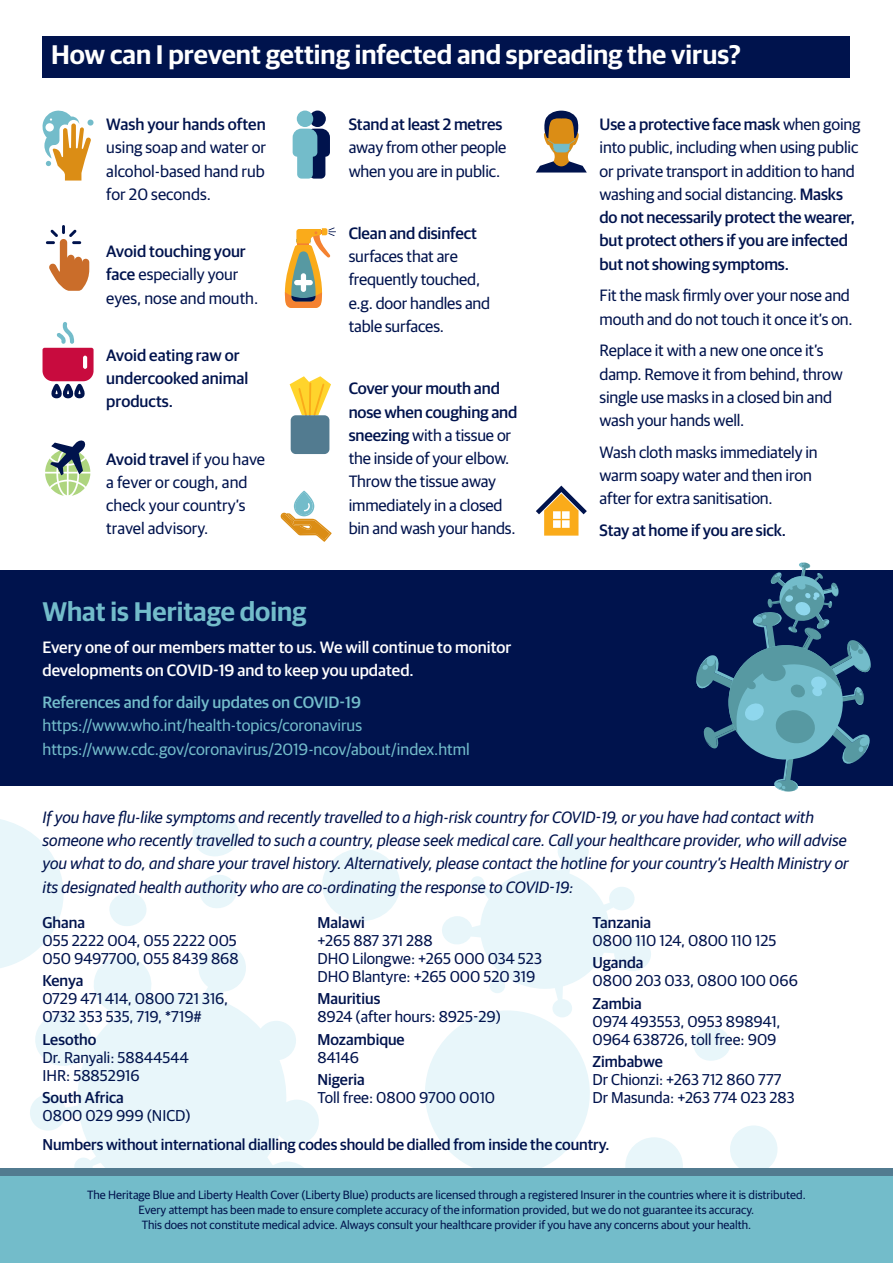
<style>
.page{position:relative;width:893px;height:1263px;background:#fff}
.page>*{position:absolute;margin:0;border:0;box-sizing:border-box;transform-origin:0 0}
.t1{font:600 27px "Guardian Sans";color:#fff}
.t2{font:600 27px "Guardian Sans";color:#73bcca}
.t3{font:16.5px/23.2px "Guardian Sans";letter-spacing:-.01em;color:#00134d}
.t4{font:italic 16.5px/23.2px "Guardian Sans";color:#00134d}
.t5{font:500 16.5px/23.2px "Guardian Sans";letter-spacing:-.01em;color:#00134d}
.t6{font:16.5px/23.2px "Guardian Sans";color:#73bcca}
.t7{font:500 16.5px/23.2px "Guardian Sans";color:#fff}
.t8{font:500 16.5px "Guardian Sans";color:#73bcca}
.t9{font:15.75px/18px "Guardian Sans";color:#00134d}
.t10{font:500 15.75px "Guardian Sans";letter-spacing:-.005em;color:#00134d}
.t11{font:12px/15px "Guardian Sans";color:#00134d;text-align:center}
.s1{font-weight:500}
.s2{font-weight:400}
</style>
<div class="page">
<svg style="left:0;top:819px;width:64px;height:149px"></svg>
<svg style="left:322px;top:849px;width:78px;height:72px"></svg>
<svg style="left:192px;top:814px;width:48px;height:42px"></svg>
<svg style="left:109px;top:893px;width:38px;height:33px"></svg>
<svg style="left:199px;top:875px;width:38px;height:33px"></svg>
<svg style="left:425px;top:837px;width:353px;height:331px"></svg>
<svg style="left:28px;top:944px;width:291px;height:224px;fill:#e8f6fa"></svg>
<div style="left:0;top:570px;width:893px;height:216px;background:#00134d"></div>
<div style="left:43px;top:36px;width:807px;height:42px;background:#00134d"></div>
<svg style="left:42px;top:110px;width:52px;height:71px"></svg>
<svg style="left:536px;top:111px;width:51px;height:62px"></svg>
<svg style="left:46px;top:225px;width:43px;height:66px"></svg>
<svg style="left:43px;top:322px;width:51px;height:76px"></svg>
<svg style="left:45px;top:440px;width:45px;height:56px"></svg>
<div style="left:309px;top:111px;width:17px;height:16px;background:#00134d;border-radius:50%"></div>
<div style="left:297px;top:111px;width:16px;height:16px;background:#73bcca;border-radius:50%"></div>
<svg style="left:293px;top:129px;width:37px;height:50px;background:#5f8ca7"></svg>
<svg style="left:285px;top:227px;width:51px;height:81px"></svg>
<svg style="left:290px;top:376px;width:41px;height:40px"></svg>
<div style="left:291px;top:415px;width:38px;height:39px;background:#527b90;border-radius:5px"></div>
<svg style="left:280px;top:491px;width:52px;height:51px"></svg>
<svg style="left:536px;top:486px;width:51px;height:50px"></svg>
<div style="left:0;top:1168px;width:893px;height:95px;background:#527b90"></div>
<div style="left:0;top:1177px;width:893px;height:86px;background:#73bcca"></div>
<svg style="left:696px;top:562px;width:175px;height:230px"></svg>
<h1 class="t1" style="left:51px;top:35px;width:691px">How can I prevent getting infected and spreading the virus?</h1>
<p class="t5" style="left:106px;top:111px;width:161px">Wash your hands often</p>
<p class="t3" style="left:106px;top:135px;width:161px;text-align:justify">using soap and water or alcohol-based hand rub for 20 seconds.</p>
<p class="t3" style="left:106px;top:238px;width:153px"><span class="s1">Avoid touching your face</span> especially your eyes, nose and mouth.</p>
<p class="t5" style="left:106px;top:342px;width:143px">Avoid eating raw or undercooked animal products.</p>
<p class="t3" style="left:106px;top:446px;width:160px"><span class="s1">Avoid travel</span> if you have a fever or cough, and check your country’s travel advisory.</p>
<p class="t5" style="left:349px;top:111px;width:155px">Stand at least 2 metres</p>
<p class="t3" style="left:349px;top:135px;width:159px">away from other people when you are in public.</p>
<p class="t5" style="left:349px;top:220px;width:130px">Clean and disinfect</p>
<p class="t3" style="left:349px;top:244px;width:143px">surfaces that are frequently touched, e.g. door handles and table surfaces.</p>
<p class="t3" style="left:349px;top:376px;width:170px"><span class="s1">Cover your mouth and nose when coughing and sneezing</span> with a tissue or the inside of your elbow.<br>Throw the tissue away immediately in a closed bin and wash your hands.</p>
<h1 class="t2" style="left:43px;top:592px;width:265px">What is Heritage doing</h1>
<p class="t7" style="left:43px;top:634px;width:470px">Every one of our members matter to us. We will continue to monitor developments on COVID-19 and to keep you updated.</p>
<p class="t8" style="left:43px;top:690px;width:320px">References and for daily updates on COVID-19</p>
<p class="t6" style="left:43px;top:713px;width:429px">https://www.who.int/health-topics/coronavirus https://www.cdc.gov/coronavirus/2019-ncov/about/index.html</p>
<p class="t5" style="left:600px;top:111px;width:262px">Use a protective face mask <span class="s2">when going into public, including when using public or private transport in addition to hand washing and social distancing.</span> Masks do not necessarily protect the wearer, but protect others if you are infected but not showing symptoms.</p>
<p class="t3" style="left:600px;top:283px;width:255px">Fit the mask firmly over your nose and mouth and do not touch it once it’s on.</p>
<p class="t3" style="left:600px;top:338px;width:245px">Replace it with a new one once it’s damp. Remove it from behind, throw single use masks in a closed bin and wash your hands well.</p>
<p class="t3" style="left:600px;top:439px;width:220px">Wash cloth masks immediately in warm soapy water and then iron after for extra sanitisation.</p>
<p class="t5" style="left:600px;top:517px;width:188px">Stay at home if you are sick.</p>
<p class="t4" style="left:43px;top:804px;width:808px">If you have flu-like symptoms and recently travelled to a high-risk country for COVID-19, or you have had contact with someone who recently travelled to such a country, please seek medical care. Call your healthcare provider, who will advise you what to do, and share your travel history. Alternatively, please contact the hotline for your country’s Health Ministry or its designated health authority who are co-ordinating the response to COVID-19:</p>
<p class="t10" style="left:43px;top:911px;width:44px">Ghana</p>
<p class="t9" style="left:43px;top:930px;width:198px">055 2222 004, 055 2222 005<br>050 9497700, 055 8439 868</p>
<p class="t10" style="left:43px;top:969px;width:42px">Kenya</p>
<p class="t9" style="left:43px;top:989px;width:187px">0729 471 414, 0800 721 316,<br>0732 353 535, 719, *719#</p>
<p class="t10" style="left:43px;top:1028px;width:55px">Lesotho</p>
<p class="t9" style="left:43px;top:1047px;width:148px">Dr. Ranyali: 58844544<br>IHR: 58852916</p>
<p class="t10" style="left:43px;top:1086px;width:83px">South Africa</p>
<p class="t9" style="left:43px;top:1105px;width:150px">0800 029 999 (NICD)</p>
<p class="t10" style="left:317px;top:911px;width:49px">Malawi</p>
<p class="t9" style="left:317px;top:930px;width:226px">+265 887 371 288<br>DHO Lilongwe: +265 000 034 523<br>DHO Blantyre: +265 000 520 319</p>
<p class="t10" style="left:317px;top:987px;width:64px">Mauritius</p>
<p class="t9" style="left:317px;top:1007px;width:185px">8924 (after hours: 8925-29)</p>
<p class="t10" style="left:317px;top:1028px;width:89px">Mozambique</p>
<p class="t9" style="left:317px;top:1047px;width:43px">84146</p>
<p class="t10" style="left:317px;top:1068px;width:49px">Nigeria</p>
<p class="t9" style="left:317px;top:1087px;width:179px">Toll free: 0800 9700 0010</p>
<p class="t10" style="left:592px;top:911px;width:60px">Tanzania</p>
<p class="t9" style="left:592px;top:930px;width:185px">0800 110 124, 0800 110 125</p>
<p class="t10" style="left:592px;top:951px;width:53px">Uganda</p>
<p class="t9" style="left:592px;top:971px;width:207px">0800 203 033, 0800 100 066</p>
<p class="t10" style="left:592px;top:992px;width:51px">Zambia</p>
<p class="t9" style="left:592px;top:1011px;width:190px">0974 493553, 0953 898941,<br>0964 638726, toll free: 909</p>
<p class="t10" style="left:592px;top:1050px;width:72px">Zimbabwe</p>
<p class="t9" style="left:592px;top:1069px;width:204px">Dr Chionzi: +263 712 860 777<br>Dr Masunda: +263 774 023 283</p>
<p class="t10" style="left:43px;top:1133px;width:568px">Numbers without international dialling codes should be dialled from inside the country.</p>
<p class="t11" style="left:87px;top:1186px;width:720px">The Heritage Blue and Liberty Health Cover (Liberty Blue) products are licensed through a registered Insurer in the countries where it is distributed.<br>Every attempt has been made to ensure complete accuracy of the information provided, but we do not guarantee its accuracy.<br>This does not constitute medical advice. Always consult your healthcare provider if you have any concerns about your health.</p>
</div>
